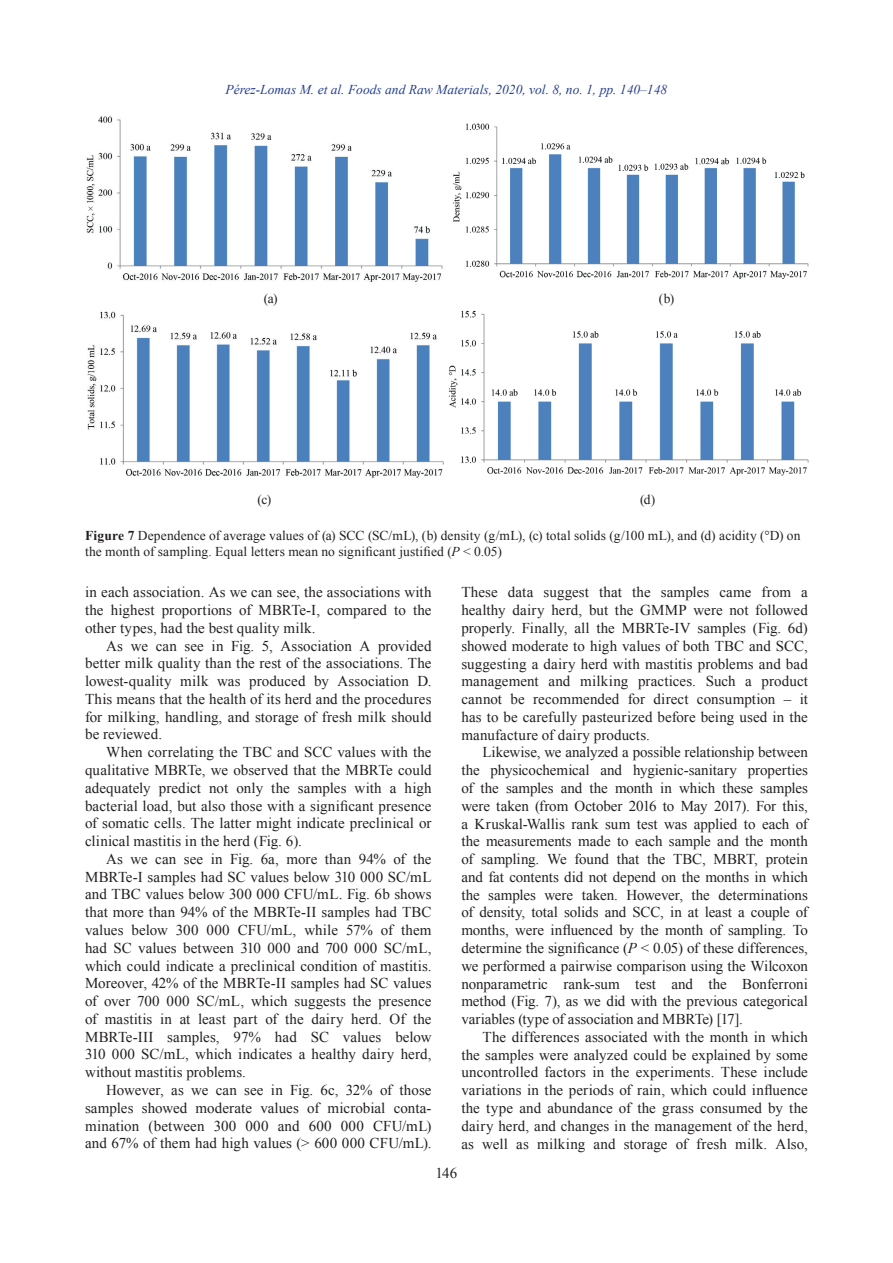
<style>
.page{position:relative;width:893px;height:1263px;background:#fff}
.page>*{position:absolute;margin:0;border:0;box-sizing:border-box;transform-origin:0 0}
.t1{font:15px/17.7px "Times New Roman";letter-spacing:.005em;color:#231f20;text-align:justify}
.t2{font:13.5px/16.2px "Times New Roman";letter-spacing:.01em;color:#231f20}
.t3{font:italic 13.5px "Times New Roman";color:#253f8e}
.t4{font:10.5px "Times New Roman";color:#231f20}
.s1{font-weight:700}
.s2{font-style:italic}
</style>
<div class="page">
<img style="left:86px;top:116px;width:357px;height:166px">
<img style="left:453px;top:123px;width:356px;height:156px">
<img style="left:87px;top:311px;width:357px;height:167px">
<img style="left:449px;top:310px;width:360px;height:166px">
<img style="left:86px;top:200px;width:12px;height:39px">
<div style="left:85px;top:204px;width:12px;height:8px;background:#fff"></div>
<p class="t4" style="left:88px;top:201px;width:7px">×</p>
<p class="t3" style="left:226px;top:81px;width:443px">Pérez-Lomas M. et al. Foods and Raw Materials, 2020, vol. 8, no. 1, pp. 140–148</p>
<p class="t2" style="left:264px;top:290px;width:15px">(а)</p>
<p class="t2" style="left:659px;top:290px;width:17px">(b)</p>
<p class="t2" style="left:258px;top:491px;width:15px">(c)</p>
<p class="t2" style="left:640px;top:491px;width:17px">(d)</p>
<p class="t2" style="left:85px;top:527px;width:717px"><span class="s1">Figure 7</span> Dependence of average values of (a) SCC (SC/mL), (b) density (g/mL), (c) total solids (g/100 mL), and (d) acidity (°D) on the month of sampling. Equal letters mean no significant justified (<span class="s2">P</span> &lt; 0.05)</p>
<p class="t1" style="left:85px;top:583px;width:348px">in each association. As we can see, the associations with the highest proportions of MBRTe-I, compared to the other types, had the best quality milk.</p>
<p class="t1" style="left:85px;top:636px;width:348px;text-indent:21px">As we can see in Fig. 5, Association A provided better milk quality than the rest of the associations. The lowest-quality milk was produced by Association D.<br>This means that the health of its herd and the procedures for milking, handling, and storage of fresh milk should be reviewed.</p>
<p class="t1" style="left:85px;top:743px;width:348px;text-indent:21px">When correlating the TBC and SCC values with the qualitative MBRTe, we observed that the MBRTe could adequately predict not only the samples with a high bacterial load, but also those with a significant presence of somatic cells. The latter might indicate preclinical or clinical mastitis in the herd (Fig. 6).</p>
<p class="t1" style="left:85px;top:850px;width:348px;text-indent:21px">As we can see in Fig. 6a, more than 94% of the MBRTe-I samples had SC values below 310 000 SC/mL and TBC values below 300 000 CFU/mL. Fig. 6b shows that more than 94% of the MBRTe-II samples had TBC values below 300 000 CFU/mL, while 57% of them had SC values between 310 000 and 700 000 SC/mL, which could indicate a preclinical condition of mastitis.<br>Moreover, 42% of the MBRTe-II samples had SC values of over 700 000 SC/mL, which suggests the presence of mastitis in at least part of the dairy herd. Of the MBRTe-III samples, 97% had SC values below 310 000 SC/mL, which indicates a healthy dairy herd, without mastitis problems.</p>
<p class="t1" style="left:85px;top:1081px;width:348px;text-indent:21px">However, as we can see in Fig. 6c, 32% of those samples showed moderate values of microbial conta&shy;mination (between 300 000 and 600 000 CFU/mL) and 67% of them had high values (&gt; 600 000 CFU/mL).</p>
<p class="t1" style="left:461px;top:583px;width:348px">These data suggest that the samples came from a healthy dairy herd, but the GMMP were not followed properly. Finally, all the MBRTe-IV samples (Fig. 6d) showed moderate to high values of both TBC and SCC, suggesting a dairy herd with mastitis problems and bad management and milking practices. Such a product cannot be recommended for direct consumption – it has to be carefully pasteurized before being used in the manufacture of dairy products.</p>
<p class="t1" style="left:461px;top:743px;width:348px;text-indent:21px">Likewise, we analyzed a possible relationship between the physicochemical and hygienic-sanitary properties of the samples and the month in which these samples were taken (from October 2016 to May 2017). For this, a Kruskal-Wallis rank sum test was applied to each of the measurements made to each sample and the month of sampling. We found that the TBC, MBRT, protein and fat contents did not depend on the months in which the samples were taken. However, the determinations of density, total solids and SCC, in at least a couple of months, were influenced by the month of sampling. To determine the significance (<span class="s2">P</span> &lt; 0.05) of these differences, we performed a pairwise comparison using the Wilcoxon nonparametric rank-sum test and the Bonferroni method (Fig. 7), as we did with the previous categorical variables (type of association and MBRTe) [17].</p>
<p class="t1" style="left:461px;top:1028px;width:348px;text-indent:21px">The differences associated with the month in which the samples were analyzed could be explained by some uncontrolled factors in the experiments. These include variations in the periods of rain, which could influence the type and abundance of the grass consumed by the dairy herd, and changes in the management of the herd, as well as milking and storage of fresh milk. Also,</p>
<p class="t1" style="left:436px;top:1164px;width:23px">146</p>
</div>
